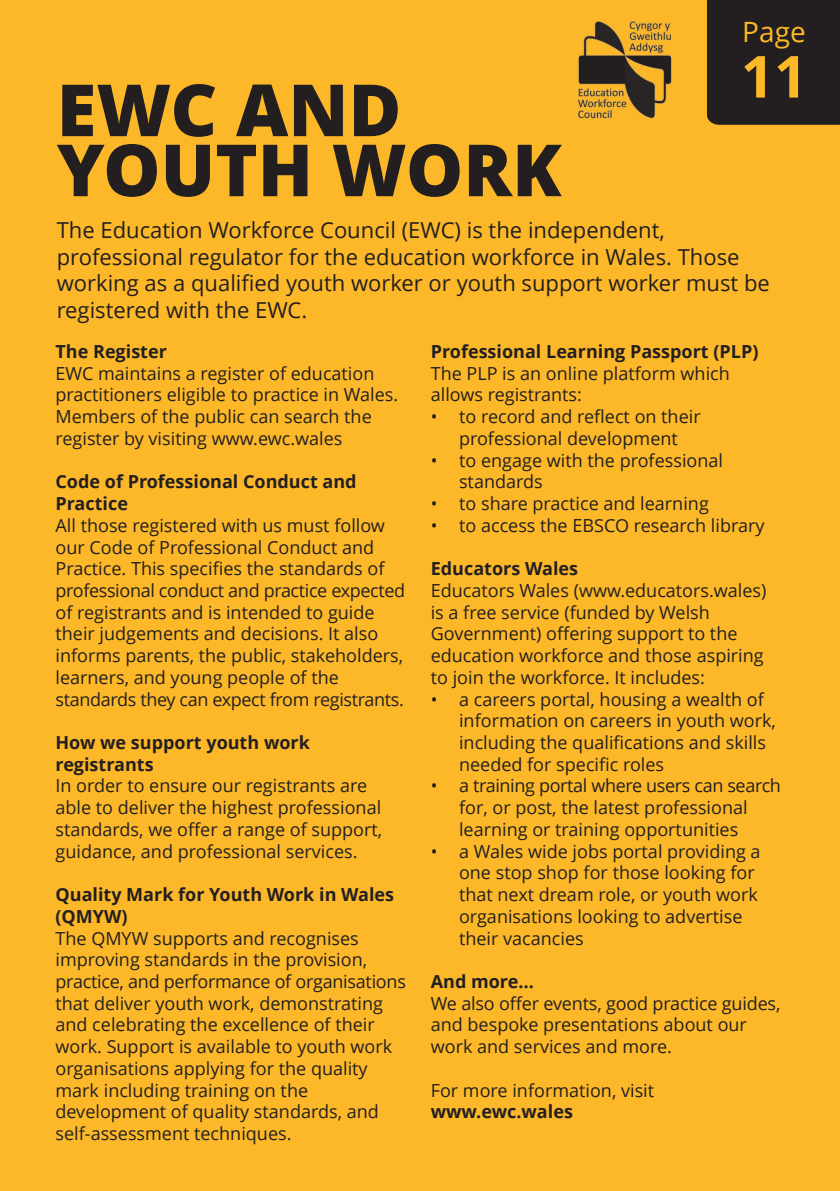
<style>
.page{position:relative;width:840px;height:1191px;background:#fff}
.page>*{position:absolute;margin:0;border:0;box-sizing:border-box;transform-origin:0 0}
.t1{font:800 72px "Open Sans";color:#231f20}
.t2{font:700 58px "Open Sans";color:#fcb828}
.t3{font:28px "Open Sans";color:#fcb828}
.t4{font:22px/26.6px "Open Sans";color:#231f20}
.t5{font:18px/21.8px "Open Sans";color:#231f20}
.t6{font:700 18px/21.8px "Open Sans";color:#231f20}
.s1{font-weight:700}
</style>
<div class="page">
<div style="left:0;top:0;width:839px;height:1191px;background:#fcb828"></div>
<div style="left:707px;top:0;width:132px;height:125px;background:#231f20"></div>
<img style="left:578px;top:21px;width:93px;height:97px">
<p class="t1" style="left:57px;top:59px;width:346px">EWC AND</p>
<p class="t1" style="left:57px;top:119px;width:506px">YOUTH WORK</p>
<p class="t3" style="left:741px;top:12px;width:65px">Page</p>
<p class="t2" style="left:740px;top:36px;width:68px">11</p>
<p class="t4" style="left:57px;top:216px;width:714px">The Education Workforce Council (EWC) is the independent, professional regulator for the education workforce in Wales. Those working as a qualified youth worker or youth support worker must be registered with the EWC.</p>
<p class="t6" style="left:55px;top:340px;width:113px">The Register</p>
<p class="t5" style="left:55px;top:362px;width:344px">EWC maintains a register of education practitioners eligible to practice in Wales.<br>Members of the public can search the register by visiting www.ewc.wales</p>
<p class="t6" style="left:55px;top:470px;width:302px">Code of Professional Conduct and<br>Practice</p>
<p class="t5" style="left:55px;top:514px;width:351px">All those registered with us must follow our Code of Professional Conduct and Practice. This specifies the standards of professional conduct and practice expected of registrants and is intended to guide their judgements and decisions. It also informs parents, the public, stakeholders, learners, and young people of the standards they can expect from registrants.</p>
<p class="t6" style="left:55px;top:731px;width:256px">How we support youth work registrants</p>
<p class="t5" style="left:55px;top:774px;width:328px">In order to ensure our registrants are able to deliver the highest professional standards, we offer a range of support, guidance, and professional services.</p>
<p class="t6" style="left:55px;top:883px;width:340px">Quality Mark for Youth Work in Wales (QMYW)</p>
<p class="t5" style="left:55px;top:926px;width:352px">The QMYW supports and recognises improving standards in the provision, practice, and performance of organisations that deliver youth work, demonstrating and celebrating the excellence of their work. Support is available to youth work organisations applying for the quality mark including training on the development of quality standards, and self-assessment techniques.</p>
<p class="t6" style="left:430px;top:340px;width:329px">Professional Learning Passport (PLP)</p>
<p class="t5" style="left:430px;top:362px;width:300px">The PLP is an online platform which allows registrants:</p>
<p class="t5" style="left:430px;top:405px;width:271px;text-align:center">• to record and reflect on their professional development</p>
<p class="t5" style="left:459px;top:449px;width:265px;text-indent:-28px">• to engage with the professional standards</p>
<p class="t5" style="left:430px;top:492px;width:279px">• to share practice and learning</p>
<p class="t5" style="left:430px;top:514px;width:335px">• to access the EBSCO research library</p>
<p class="t6" style="left:430px;top:557px;width:149px">Educators Wales</p>
<p class="t5" style="left:430px;top:579px;width:337px">Educators Wales (www.educators.wales) is a free service (funded by Welsh Government) offering support to the education workforce and those aspiring to join the workforce. It includes:</p>
<p class="t5" style="left:459px;top:687px;width:318px;text-indent:-28px">• a careers portal, housing a wealth of information on careers in youth work, including the qualifications and skills needed for specific roles</p>
<p class="t5" style="left:459px;top:774px;width:323px;text-indent:-28px">• a training portal where users can search for, or post, the latest professional learning or training opportunities</p>
<p class="t5" style="left:459px;top:839px;width:303px;text-indent:-28px">• a Wales wide jobs portal providing a one stop shop for those looking for that next dream role, or youth work organisations looking to advertise their vacancies</p>
<p class="t6" style="left:430px;top:970px;width:104px">And more…</p>
<p class="t5" style="left:430px;top:991px;width:351px">We also offer events, good practice guides, and bespoke presentations about our work and services and more.</p>
<p class="t5" style="left:430px;top:1078px;width:225px">For more information, visit <span class="s1">www.ewc.wales</span></p>
</div>
